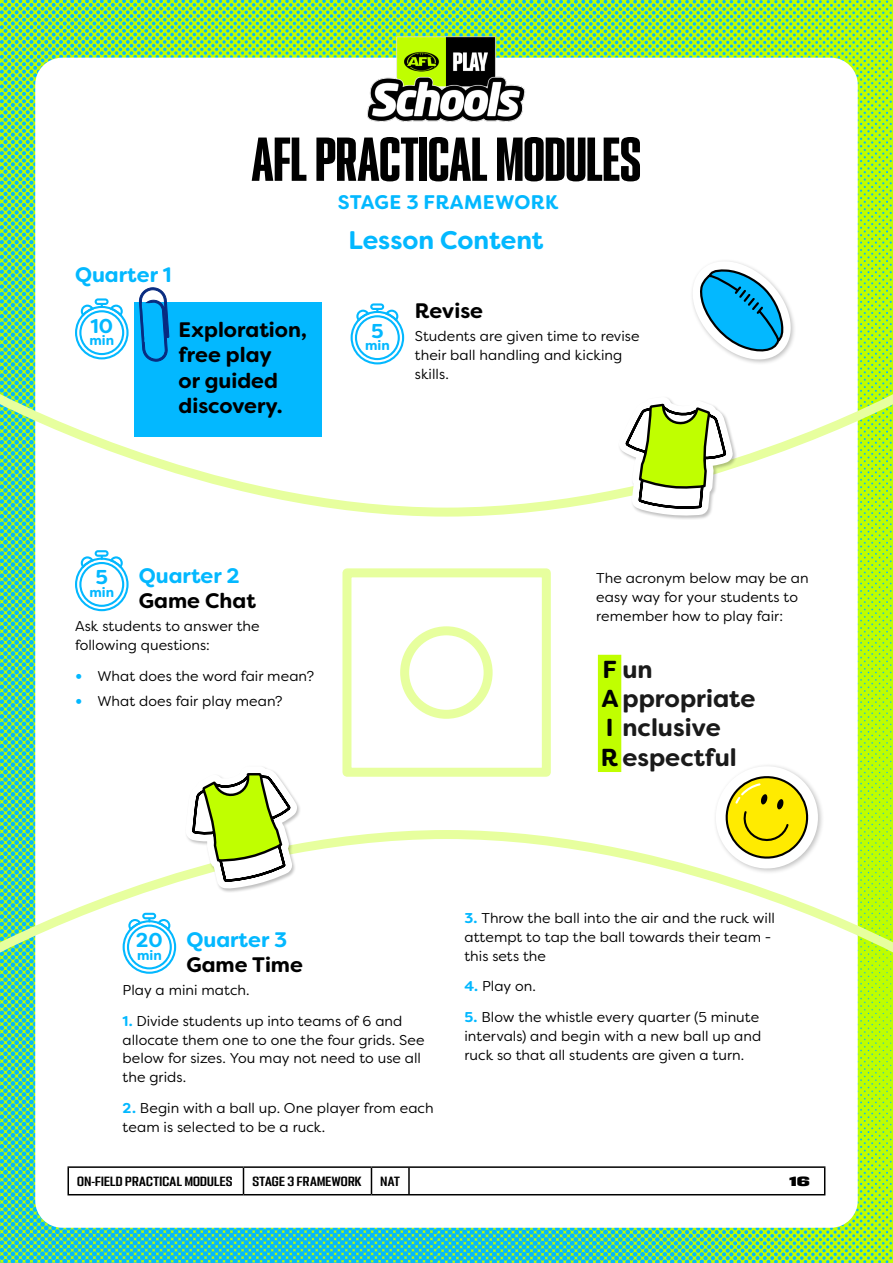
<style>
.page{position:relative;width:893px;height:1263px;background:#fff}
.page>*{position:absolute;margin:0;border:0;box-sizing:border-box;transform-origin:0 0}
.t1{font:55.5px "PODIUM Sharp 2.10";color:#000}
.t2{font:700 25.5px "Filson Soft";color:#03b8ff}
.t3{font:700 24.6px/29.2px "Filson Soft";color:#1a1a1a}
.t4{font:700 21px/25.2px "Filson Soft";color:#000}
.t5{font:700 21px "Filson Soft";color:#03b8ff}
.t6{font:700 20.1px "Filson Soft";color:#03b8ff}
.t7{font:700 19.65px "Filson Soft";letter-spacing:.02em;color:#03b8ff}
.t8{font:14.25px/18.8px "Filson Soft";letter-spacing:.005em;color:#000}
.t9{font:700 13.65px "Filson Soft";color:#03b8ff}
.t10{font:12px "PODIUM Sharp 4.9";letter-spacing:.02em;color:#000}
.t11{font:12px "PODIUM Sharp 7.12";color:#000}
.s1{font-weight:700;font-size:18px;color:#03b8ff}
.s2{color:#000}
.s3{font-weight:700;color:#03b8ff}
</style>
<div class="page">
<img style="left:0;top:0;width:893px;height:1263px">
<div style="left:35px;top:58px;width:823px;height:1170px;background:#fff;border-radius:27px"></div>
<img style="left:332px;top:0;width:229px;height:122px">
<hr style="left:68px;top:1166px;width:175px;height:2px;background:#000">
<svg style="left:68px;top:1168px;width:1px;height:26px"></svg>
<hr style="left:243px;top:1166px;width:128px;height:2px;background:#000">
<svg style="left:243px;top:1168px;width:1px;height:26px"></svg>
<hr style="left:371px;top:1166px;width:38px;height:2px;background:#000">
<svg style="left:371px;top:1168px;width:1px;height:26px"></svg>
<hr style="left:409px;top:1166px;width:416px;height:2px;background:#000">
<hr style="left:408px;top:1168px;width:2px;height:26px;background:#000">
<svg style="left:824px;top:1168px;width:1px;height:26px"></svg>
<hr style="left:68px;top:1194px;width:175px;height:1px;background:#000">
<hr style="left:243px;top:1194px;width:128px;height:1px;background:#000">
<hr style="left:371px;top:1194px;width:38px;height:1px;background:#000">
<hr style="left:409px;top:1194px;width:416px;height:1px;background:#000">
<svg style="left:0;top:383px;width:893px;height:580px"></svg>
<svg style="left:338px;top:564px;width:217px;height:217px"></svg>
<div style="left:134px;top:303px;width:188px;height:134px;background:#03b8ff"></div>
<svg style="left:139px;top:287px;width:30px;height:75px"></svg>
<svg style="left:123px;top:913px;width:53px;height:61px"></svg>
<svg style="left:75px;top:298px;width:54px;height:61px"></svg>
<svg style="left:351px;top:303px;width:53px;height:61px"></svg>
<div style="left:617px;top:395px;width:120px;height:125px;background:#000;opacity:.25"></div>
<div style="left:184px;top:765px;width:117px;height:128px;background:#000;opacity:.25"></div>
<svg style="left:185px;top:745px;width:112px;height:156px"></svg>
<div style="left:598px;top:655px;width:23px;height:117px;background:#c0ff00"></div>
<svg style="left:619px;top:261px;width:179px;height:255px"></svg>
<svg style="left:710px;top:760px;width:114px;height:114px"></svg>
<h1 class="t1" style="left:252px;top:124px;width:391px">AFL PRACTICAL MODULES</h1>
<h3 class="t7" style="left:338px;top:190px;width:222px">STAGE 3 FRAMEWORK</h3>
<h3 class="t5" style="left:75px;top:261px;width:98px">Quarter 1</h3>
<h3 class="t6" style="left:90px;top:313px;width:24px">10</h3>
<p class="t9" style="left:89px;top:332px;width:26px">min</p>
<h3 class="t4" style="left:179px;top:317px;width:130px">Exploration, free play<br>or guided discovery.</h3>
<h2 class="t2" style="left:348px;top:223px;width:197px">Lesson Content</h2>
<h3 class="t6" style="left:371px;top:318px;width:14px">5</h3>
<p class="t9" style="left:365px;top:337px;width:26px">min</p>
<h3 class="t4" style="left:415px;top:298px;width:70px">Revise</h3>
<p class="t8" style="left:415px;top:327px;width:226px">Students are given time to revise their ball handling and kicking skills.</p>
<h3 class="t5" style="left:139px;top:562px;width:102px">Quarter 2</h3>
<h3 class="t4" style="left:139px;top:588px;width:119px">Game Chat</h3>
<p class="t8" style="left:75px;top:617px;width:186px">Ask students to answer the following questions:</p>
<p class="t8" style="left:75px;top:666px;width:241px"><span class="s1">•</span> What does the word fair mean?</p>
<p class="t8" style="left:75px;top:691px;width:209px"><span class="s1">•</span> What does fair play mean?</p>
<h3 class="t6" style="left:96px;top:564px;width:14px">5</h3>
<p class="t9" style="left:89px;top:583px;width:26px">min</p>
<p class="t8" style="left:596px;top:569px;width:214px">The acronym below may be an easy way for your students to remember how to play fair:</p>
<h3 class="t3" style="left:601px;top:655px;width:156px"><span class="s2">F</span>un<br><span class="s2">A</span> ppropriate<br><span class="s2">I</span> nclusive<br><span class="s2">R</span> espectful</h3>
<h3 class="t5" style="left:186px;top:926px;width:102px">Quarter 3</h3>
<h3 class="t4" style="left:186px;top:952px;width:118px">Game Time</h3>
<p class="t8" style="left:123px;top:980px;width:129px">Play a mini match.</p>
<p class="t8" style="left:123px;top:1011px;width:303px"><span class="s3">1.</span> Divide students up into teams of 6 and allocate them one to one the four grids. See below for sizes. You may not need to use all the grids.</p>
<p class="t8" style="left:123px;top:1098px;width:313px"><span class="s3">2.</span> Begin with a ball up. One player from each team is selected to be a ruck.</p>
<h3 class="t6" style="left:136px;top:927px;width:28px">20</h3>
<p class="t9" style="left:137px;top:946px;width:26px">min</p>
<p class="t8" style="left:464px;top:909px;width:312px"><span class="s3">3.</span> Throw the ball into the air and the ruck will attempt to tap the ball towards their team - this sets the</p>
<p class="t8" style="left:464px;top:977px;width:73px"><span class="s3">4.</span> Play on.</p>
<p class="t8" style="left:464px;top:1008px;width:298px"><span class="s3">5.</span> Blow the whistle every quarter (5 minute intervals) and begin with a new ball up and ruck so that all students are given a turn.</p>
<p class="t10" style="left:77px;top:1173px;width:157px">ON-FIELD PRACTICAL MODULES</p>
<p class="t10" style="left:252px;top:1173px;width:111px">STAGE 3 FRAMEWORK</p>
<p class="t10" style="left:380px;top:1173px;width:21px">NAT</p>
<p class="t11" style="left:789px;top:1173px;width:22px">16</p>
</div>
